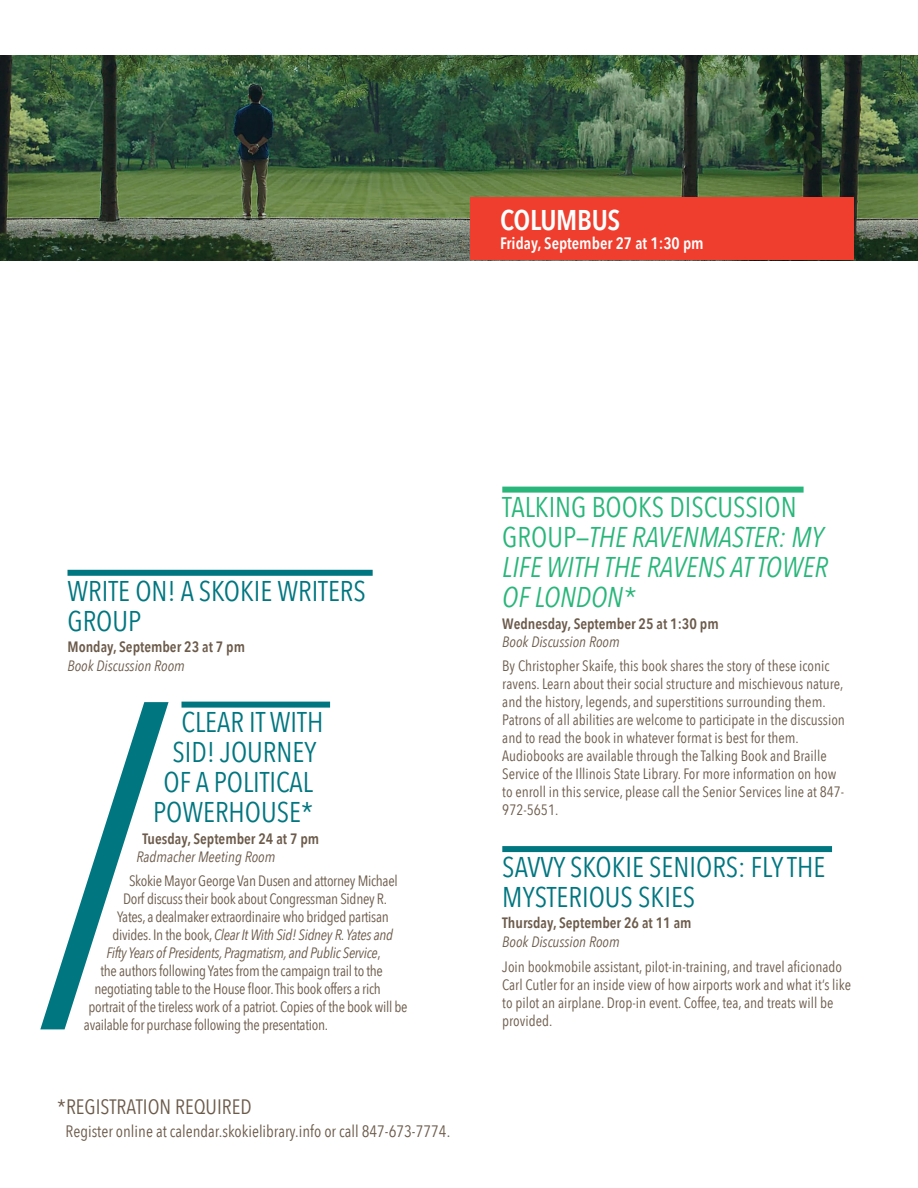
<style>
.page{position:relative;width:918px;height:1188px;background:#fff}
.page>*{position:absolute;margin:0;border:0;box-sizing:border-box;transform-origin:0 0}
.t1{font:28.5px/30px "Avenir Next Condensed";color:#007680}
.t2{font:italic 28.5px/30px "Avenir Next Condensed";color:#28b67a}
.t3{font:600 28.5px "Avenir Next Condensed";letter-spacing:-.01em;color:#fff}
.t4{font:20.85px "Avenir Next Condensed";color:#6c5b4b}
.t5{font:16.5px "Avenir Next Condensed";color:#6c5b4b}
.t6{font:600 16.5px "Avenir Next Condensed";color:#fff}
.t7{font:15px/18px "Avenir Next Condensed";color:#6c5b4b}
.t8{font:15px "Avenir Next Condensed";letter-spacing:-.02em;color:#6c5b4b}
.t9{font:italic 15px "Avenir Next Condensed";letter-spacing:-.01em;color:#6c5b4b}
.t10{font:600 15px "Avenir Next Condensed";color:#6c5b4b}
.s1{font-style:normal}
</style>
<div class="page">
<img style="left:0;top:56px;width:918px;height:205px">
<div style="left:68px;top:570px;width:305px;height:6px;background:#007680"></div>
<div style="left:182px;top:702px;width:148px;height:6px;background:#007680"></div>
<div style="left:470px;top:198px;width:384px;height:62px;background:#ef3e2d"></div>
<div style="left:502px;top:487px;width:302px;height:6px;background:#28b67a"></div>
<div style="left:502px;top:846px;width:330px;height:6px;background:#007680"></div>
<svg style="left:40px;top:702px;width:129px;height:327px"></svg>
<h1 class="t3" style="left:500px;top:195px;width:122px">COLUMBUS</h1>
<p class="t6" style="left:500px;top:229px;width:205px">Friday, September 27 at 1:30 pm</p>
<h1 class="t1" style="left:68px;top:574px;width:300px">WRITE ON! A SKOKIE WRITERS<br>GROUP</h1>
<p class="t10" style="left:68px;top:634px;width:179px">Monday, September 23 at 7 pm</p>
<p class="t9" style="left:68px;top:657px;width:119px">Book Discussion Room</p>
<h1 class="t1" style="left:182px;top:706px;width:143px">CLEAR IT WITH</h1>
<h1 class="t1" style="left:172px;top:736px;width:145px">SID! JOURNEY</h1>
<h1 class="t1" style="left:163px;top:766px;width:151px">OF A POLITICAL</h1>
<h1 class="t1" style="left:153px;top:796px;width:162px">POWERHOUSE*</h1>
<p class="t10" style="left:142px;top:825px;width:178px">Tuesday, September 24 at 7 pm</p>
<p class="t9" style="left:136px;top:847px;width:140px">Radmacher Meeting Room</p>
<p class="t8" style="left:129px;top:868px;width:270px">Skokie Mayor George Van Dusen and attorney Michael</p>
<p class="t8" style="left:123px;top:886px;width:266px">Dorf discuss their book about Congressman Sidney R.</p>
<p class="t8" style="left:117px;top:904px;width:273px">Yates, a dealmaker extraordinaire who bridged partisan</p>
<p class="t9" style="left:112px;top:926px;width:282px"><span class="s1">divides. In the book,</span> Clear It With Sid! Sidney R. Yates and</p>
<p class="t9" style="left:106px;top:944px;width:276px">Fifty Years of Presidents, Pragmatism, and Public Service<span class="s1">,</span></p>
<p class="t8" style="left:100px;top:958px;width:284px">the authors following Yates from the campaign trail to the</p>
<p class="t8" style="left:94px;top:976px;width:288px">negotiating table to the House floor. This book offers a rich</p>
<p class="t8" style="left:88px;top:994px;width:321px">portrait of the tireless work of a patriot. Copies of the book will be</p>
<p class="t8" style="left:84px;top:1012px;width:246px">available for purchase following the presentation.</p>
<h2 class="t4" style="left:57px;top:1089px;width:196px">*REGISTRATION REQUIRED</h2>
<p class="t5" style="left:66px;top:1117px;width:386px">Register online at calendar.skokielibrary.info or call 847-673-7774.</p>
<h1 class="t2" style="left:502px;top:492px;width:327px"><span class="s1">TALKING BOOKS DISCUSSION<br>GROUP—</span>THE RAVENMASTER: MY<br>LIFE WITH THE RAVENS AT TOWER<br>OF LONDON*</h1>
<p class="t10" style="left:502px;top:610px;width:218px">Wednesday, September 25 at 1:30 pm</p>
<p class="t9" style="left:502px;top:632px;width:119px">Book Discussion Room</p>
<p class="t7" style="left:502px;top:656px;width:344px">By Christopher Skaife, this book shares the story of these iconic ravens. Learn about their social structure and mischievous nature, and the history, legends, and superstitions surrounding them.<br>Patrons of all abilities are welcome to participate in the discussion and to read the book in whatever format is best for them.<br>Audiobooks are available through the Talking Book and Braille Service of the Illinois State Library. For more information on how to enroll in this service, please call the Senior Services line at 847- 972-5651.</p>
<h1 class="t1" style="left:502px;top:851px;width:324px">SAVVY SKOKIE SENIORS: FLY THE<br>MYSTERIOUS SKIES</h1>
<p class="t10" style="left:502px;top:910px;width:191px">Thursday, September 26 at 11 am</p>
<p class="t9" style="left:502px;top:933px;width:119px">Book Discussion Room</p>
<p class="t7" style="left:502px;top:957px;width:350px">Join bookmobile assistant, pilot-in-training, and travel aficionado Carl Cutler for an inside view of how airports work and what it’s like to pilot an airplane. Drop-in event. Coffee, tea, and treats will be provided.</p>
</div>
